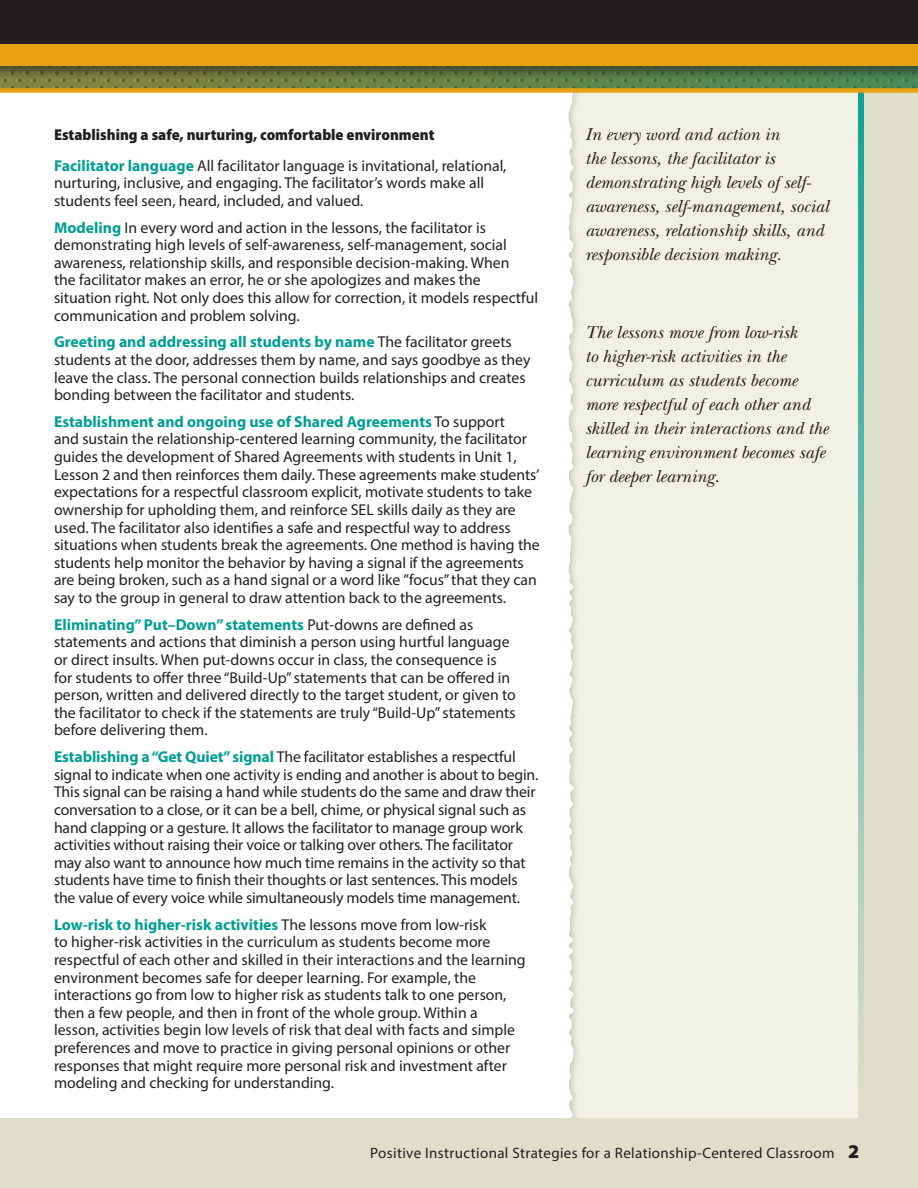
<style>
.page{position:relative;width:918px;height:1188px;background:#dedec9}
.page>*{position:absolute;margin:0;border:0;box-sizing:border-box;transform-origin:0 0}
.T1{font:italic 18px/24px "New Baskerville Std";color:#231f20}
.UPG_Text{font:15.75px/17.7px "Myriad Pro";color:#231f20}
.UPG_C_Head{font:900 semi-condensed 15.75px "Myriad Pro";color:#231f20}
.Folio{font:15px "Myriad Pro";letter-spacing:.025em;color:#231f20}
.s1{font-weight:700;color:#009e93}
.s2{font-weight:900;font-size:19.5px}
</style>
<div class="page">
<div style="left:0;top:0;width:858px;height:1118px;background:#fff"></div>
<div style="left:568px;top:0;width:290px;height:1118px;background:#f1f0e4"></div>
<svg style="left:0;top:80px;width:918px;height:13px;background:#959039"></svg>
<div style="left:0;top:0;width:918px;height:80px;background:#231f20;opacity:.55"></div>
<div style="left:0;top:0;width:918px;height:66px;background:#e6a213"></div>
<div style="left:0;top:0;width:918px;height:43px;background:#231f20"></div>
<p class="UPG_C_Head" style="left:54px;top:125px;width:382px">Establishing a safe, nurturing, comfortable environment</p>
<p class="UPG_Text" style="left:54px;top:156px;width:454px"><span class="s1">Facilitator language</span> All facilitator language is invitational, relational, nurturing, inclusive, and engaging. The facilitator’s words make all students feel seen, heard, included, and valued.</p>
<p class="UPG_Text" style="left:54px;top:218px;width:486px"><span class="s1">Modeling</span> In every word and action in the lessons, the facilitator is demonstrating high levels of self-awareness, self-management, social awareness, relationship skills, and responsible decision-making. When<br>the facilitator makes an error, he or she apologizes and makes the situation right. Not only does this allow for correction, it models respectful communication and problem solving.</p>
<p class="UPG_Text" style="left:54px;top:333px;width:478px"><span class="s1">Greeting and addressing all students by name</span> The facilitator greets students at the door, addresses them by name, and says goodbye as they leave the class. The personal connection builds relationships and creates bonding between the facilitator and students.</p>
<p class="UPG_Text" style="left:54px;top:412px;width:487px"><span class="s1">Establishment and ongoing use of Shared Agreements</span> To support<br>and sustain the relationship-centered learning community, the facilitator guides the development of Shared Agreements with students in Unit 1, Lesson 2 and then reinforces them daily. These agreements make students’ expectations for a respectful classroom explicit, motivate students to take ownership for upholding them, and reinforce SEL skills daily as they are used. The facilitator also identifies a safe and respectful way to address situations when students break the agreements. One method is having the students help monitor the behavior by having a signal if the agreements are being broken, such as a hand signal or a word like ”focus” that they can say to the group in general to draw attention back to the agreements.</p>
<p class="UPG_Text" style="left:54px;top:615px;width:463px"><span class="s1">Eliminating” Put–Down” statements</span> Put-downs are defined as statements and actions that diminish a person using hurtful language or direct insults. When put-downs occur in class, the consequence is for students to offer three “Build-Up” statements that can be offered in person, written and delivered directly to the target student, or given to the facilitator to check if the statements are truly “Build-Up” statements before delivering them.</p>
<p class="UPG_Text" style="left:54px;top:748px;width:486px"><span class="s1">Establishing a “Get Quiet” signal</span> The facilitator establishes a respectful signal to indicate when one activity is ending and another is about to begin.<br>This signal can be raising a hand while students do the same and draw their conversation to a close, or it can be a bell, chime, or physical signal such as hand clapping or a gesture. It allows the facilitator to manage group work activities without raising their voice or talking over others. The facilitator may also want to announce how much time remains in the activity so that students have time to finish their thoughts or last sentences. This models the value of every voice while simultaneously models time management.</p>
<p class="UPG_Text" style="left:54px;top:915px;width:473px"><span class="s1">Low-risk to higher-risk activities</span> The lessons move from low-risk<br>to higher-risk activities in the curriculum as students become more respectful of each other and skilled in their interactions and the learning environment becomes safe for deeper learning. For example, the interactions go from low to higher risk as students talk to one person, then a few people, and then in front of the whole group. Within a lesson, activities begin low levels of risk that deal with facts and simple preferences and move to practice in giving personal opinions or other responses that might require more personal risk and investment after modeling and checking for understanding.</p>
<p class="T1" style="left:585px;top:122px;width:245px">In every word and action in<br>the lessons, the facilitator is demonstrating high levels of self&shy;awareness, self-management, social awareness, relationship skills, and responsible decision making.</p>
<p class="T1" style="left:585px;top:320px;width:245px">The lessons move from low-risk<br>to higher-risk activities in the curriculum as students become more respectful of each other and skilled in their interactions and the learning environment becomes safe for deeper learning.</p>
<p class="Folio" style="left:370px;top:1144px;width:491px">Positive Instructional Strategies for a Relationship-Centered Classroom <span class="s2">2</span></p>
</div>
